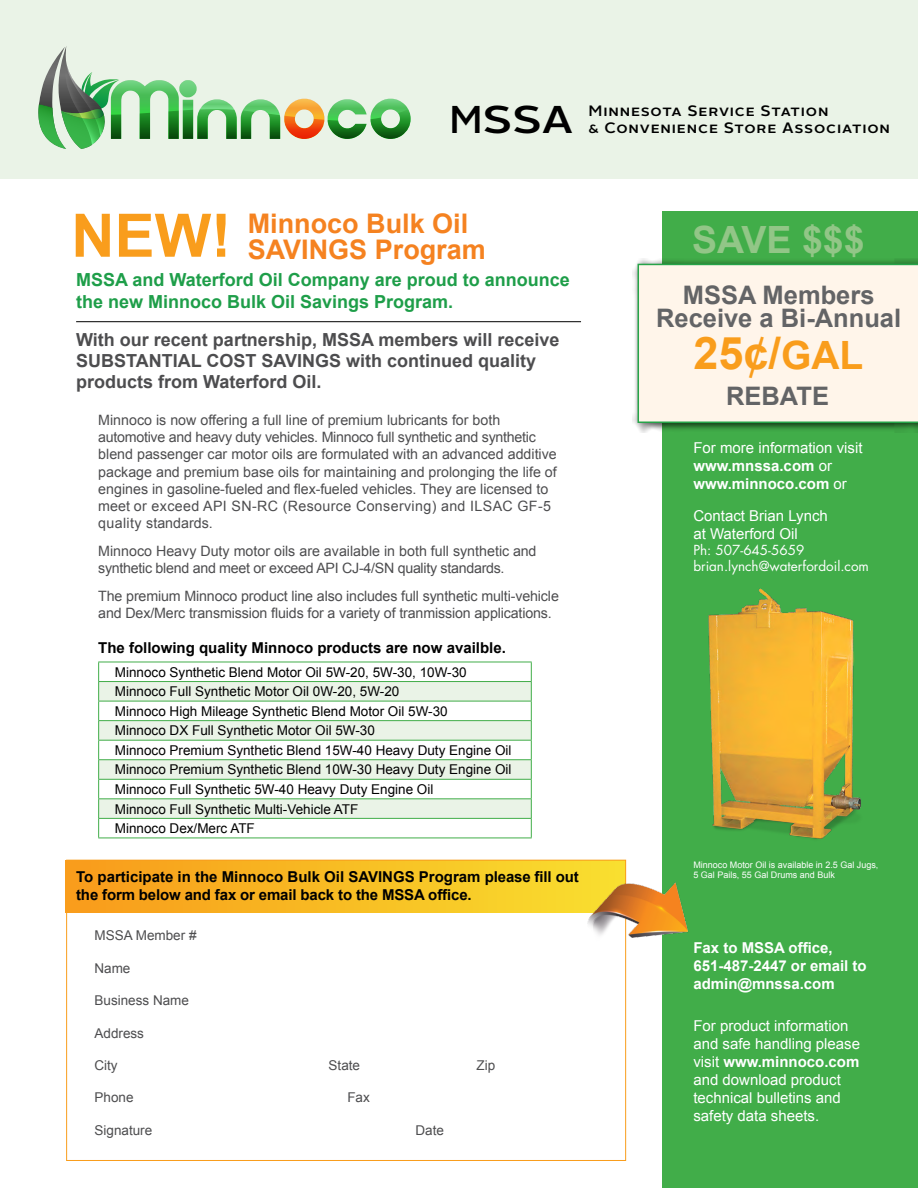
<style>
.page{position:relative;width:918px;height:1188px;background:#fff}
.page>*{position:absolute;margin:0;border:0;box-sizing:border-box;transform-origin:0 0}
.t1{font:700 60px "Arial";color:#f99d1c}
.t2{font:700 45px "Arial";color:#f99d1c}
.t3{font:500 38.7px "Alright Sans";color:#000}
.t4{font:700 37.5px "Arial";color:#92c687}
.t5{font:700 27px "Arial";color:#f58220}
.t6{font:700 25.5px/22.5px "Arial";color:#636466;text-align:center}
.t7{font:700 18px/21px "Arial";color:#4d4d4f}
.t8{font:700 18px/22.5px "Arial";color:#1e9e49}
.t9{font:700 15px/18px "Arial";color:#000}
.t10{font:15px/18px "Arial";color:#fff}
.t11{font:700 15px/18px "Arial";color:#fff}
.t12{font:500 15px "Alright Sans";letter-spacing:.05em;color:#000;scale:1.09 1}
.t13{font:14.25px/17.1px "Arial";color:#4d4d4f}
.t14{font:13.5px/19.5px "Arial";color:#000}
.t15{font:13.5px "Arial";color:#4d4d4f}
.t16{font:13.5px/16.2px "Futura";color:#fff}
.t17{font:9px/10.8px "Arial";color:#fff}
.s1{font-size:39px}
.s2{font-weight:400}
.s3{font-weight:700}
</style>
<div class="page">
<svg style="left:66px;top:859px;width:560px;height:302px"></svg>
<div style="left:0;top:0;width:918px;height:178px;background:#eaf3e7"></div>
<div style="left:662px;top:212px;width:256px;height:976px;background:#41ad49"></div>
<div style="left:632px;top:258px;width:286px;height:175px;background:#000;opacity:.75"></div>
<div style="left:638px;top:264px;width:280px;height:159px;background:#fff5ea"></div>
<svg style="left:38px;top:46px;width:373px;height:103px"></svg>
<hr style="left:76px;top:321px;width:505px;height:1px;background:#000">
<svg style="left:99px;top:682px;width:432px;height:136px;fill:#eaf3e7"></svg>
<hr style="left:98px;top:662px;width:434px;height:1px;background:#41ad49">
<hr style="left:98px;top:681px;width:434px;height:1px;background:#41ad49">
<hr style="left:98px;top:701px;width:434px;height:1px;background:#41ad49">
<hr style="left:98px;top:720px;width:434px;height:1px;background:#41ad49">
<hr style="left:98px;top:740px;width:434px;height:1px;background:#41ad49">
<hr style="left:98px;top:759px;width:434px;height:1px;background:#41ad49">
<hr style="left:98px;top:779px;width:434px;height:1px;background:#41ad49">
<hr style="left:98px;top:798px;width:434px;height:1px;background:#41ad49">
<hr style="left:98px;top:818px;width:434px;height:1px;background:#41ad49">
<svg style="left:98px;top:662px;width:1px;height:176px"></svg>
<svg style="left:531px;top:662px;width:1px;height:176px"></svg>
<hr style="left:98px;top:838px;width:434px;height:1px;background:#41ad49">
<img style="left:568px;top:873px;width:121px;height:78px">
<img style="left:708px;top:588px;width:153px;height:251px">
<h3 class="t3" style="left:450px;top:93px;width:125px">MSSA</h3>
<p class="t12" style="left:589px;top:101px;width:222px">MINNESOTA SERVICE STATION</p>
<p class="t12" style="left:589px;top:118px;width:278px">&amp; CONVENIENCE STORE ASSOCIATION</p>
<h1 class="t1" style="left:71px;top:196px;width:161px">NEW!</h1>
<h3 class="t5" style="left:248px;top:205px;width:222px">Minnoco Bulk Oil</h3>
<h3 class="t5" style="left:248px;top:231px;width:240px">SAVINGS Program</h3>
<p class="t8" style="left:76px;top:269px;width:495px">MSSA and Waterford Oil Company are proud to announce the new Minnoco Bulk Oil Savings Program.</p>
<p class="t7" style="left:76px;top:329px;width:485px">With our recent partnership, MSSA members will receive<br>SUBSTANTIAL COST SAVINGS with continued quality products from Waterford Oil.</p>
<p class="t13" style="left:98px;top:412px;width:460px">Minnoco is now offering a full line of premium lubricants for both automotive and heavy duty vehicles. Minnoco full synthetic and synthetic blend passenger car motor oils are formulated with an advanced additive package and premium base oils for maintaining and prolonging the life of engines in gasoline-fueled and flex-fueled vehicles. They are licensed to meet or exceed API SN-RC (Resource Conserving) and ILSAC GF-5 quality standards.</p>
<p class="t13" style="left:98px;top:542px;width:440px">Minnoco Heavy Duty motor oils are available in both full synthetic and synthetic blend and meet or exceed API CJ-4/SN quality standards.</p>
<p class="t13" style="left:98px;top:587px;width:462px">The premium Minnoco product line also includes full synthetic multi-vehicle and Dex/Merc transmission fluids for a variety of tranmission applications.</p>
<p class="t9" style="left:98px;top:639px;width:409px">The following quality Minnoco products are now availble.</p>
<p class="t14" style="left:115px;top:662px;width:398px">Minnoco Synthetic Blend Motor Oil 5W-20, 5W-30, 10W-30<br>Minnoco Full Synthetic Motor Oil 0W-20, 5W-20<br>Minnoco High Mileage Synthetic Blend Motor Oil 5W-30<br>Minnoco DX Full Synthetic Motor Oil 5W-30<br>Minnoco Premium Synthetic Blend 15W-40 Heavy Duty Engine Oil Minnoco Premium Synthetic Blend 10W-30 Heavy Duty Engine Oil Minnoco Full Synthetic 5W-40 Heavy Duty Engine Oil<br>Minnoco Full Synthetic Multi-Vehicle ATF<br>Minnoco Dex/Merc ATF</p>
<p class="t9" style="left:76px;top:868px;width:504px">To participate in the Minnoco Bulk Oil SAVINGS Program please fill out the form below and fax or email back to the MSSA office.</p>
<p class="t15" style="left:94px;top:927px;width:104px">MSSA Member #</p>
<p class="t15" style="left:94px;top:959px;width:38px">Name</p>
<p class="t15" style="left:94px;top:992px;width:96px">Business Name</p>
<p class="t15" style="left:94px;top:1024px;width:51px">Address</p>
<p class="t15" style="left:94px;top:1056px;width:25px">City</p>
<p class="t15" style="left:329px;top:1056px;width:33px">State</p>
<p class="t15" style="left:477px;top:1056px;width:20px">Zip</p>
<p class="t15" style="left:94px;top:1089px;width:41px">Phone</p>
<p class="t15" style="left:347px;top:1089px;width:24px">Fax</p>
<p class="t15" style="left:94px;top:1121px;width:59px">Signature</p>
<p class="t15" style="left:416px;top:1121px;width:30px">Date</p>
<h3 class="t4" style="left:692px;top:215px;width:174px">SAVE $$$</h3>
<h3 class="t6" style="left:656px;top:285px;width:247px">MSSA Members<br>Receive a Bi-Annual</h3>
<h2 class="t2" style="left:694px;top:323px;width:171px">25¢/<span class="s1">GAL</span></h2>
<h3 class="t6" style="left:726px;top:386px;width:104px">REBATE</h3>
<p class="t11" style="left:693px;top:439px;width:171px"><span class="s2">For more information visit </span>www.mnssa.com <span class="s2">or </span>www.minnoco.com <span class="s2">or</span></p>
<p class="t10" style="left:693px;top:507px;width:136px">Contact Brian Lynch at Waterford Oil</p>
<p class="t16" style="left:693px;top:542px;width:177px">Ph: 507-645-5659 brian.lynch@waterfordoil.com</p>
<p class="t17" style="left:693px;top:859px;width:187px">Minnoco Motor Oil is available in 2.5 Gal Jugs,<br>5 Gal Pails, 55 Gal Drums and Bulk</p>
<p class="t11" style="left:693px;top:939px;width:175px">Fax to MSSA office,<br>651-487-2447 or email to admin@mnssa.com</p>
<p class="t10" style="left:693px;top:1017px;width:168px">For product information and safe handling please visit <span class="s3">www.minnoco.com </span>and download product technical bulletins and safety data sheets.</p>
</div>
